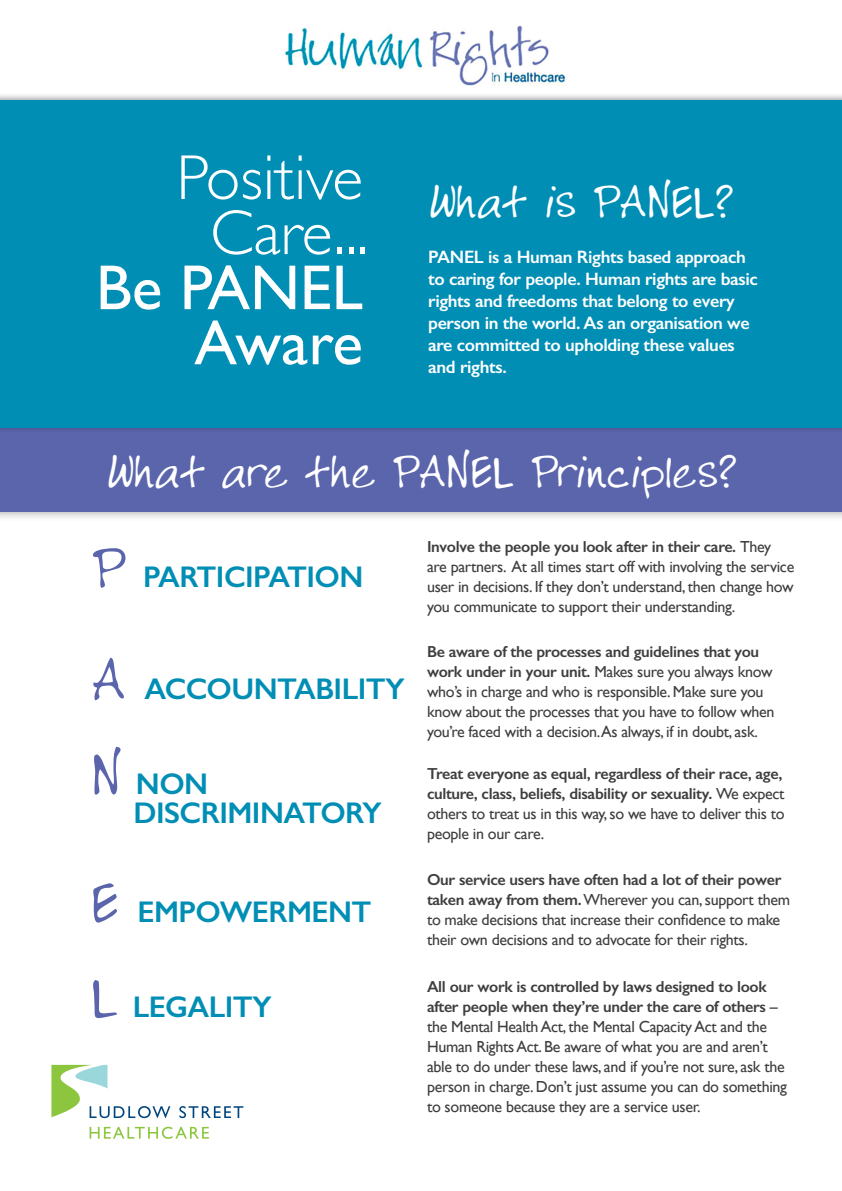
<style>
.page{position:relative;width:842px;height:1191px;background:#fff}
.page>*{position:absolute;margin:0;border:0;box-sizing:border-box;transform-origin:0 0}
.t1{font:300 63.8px/55.1px "Gill Sans";color:#fff;text-align:center}
.t2{font:63.8px "Gill Sans";color:#fff}
.t3{font:48px "Libertys Hand";color:#fff}
.t4{font:600 30px "Gill Sans";letter-spacing:-.02em;color:#008eb5}
.t5{font:600 18px/22px "Gill Sans";letter-spacing:-.02em;color:#fff}
.t6{font:16px/20px "Gill Sans";letter-spacing:-.02em;color:#3e3e3f}
.t7{font:600 16px/20px "Gill Sans";letter-spacing:-.02em;color:#3e3e3f}
.s1{font-family:"Libertys Hand";font-weight:400;font-size:60px;color:#5a65ac}
.s2{font-weight:600}
.s3{font-weight:400}
</style>
<div class="page">
<div style="left:0;top:419px;width:842px;height:103px;background:#231f20;opacity:.4"></div>
<div style="left:0;top:428px;width:842px;height:83px;background:#5a65ac"></div>
<div style="left:0;top:93px;width:842px;height:340px;background:#231f20;opacity:.41"></div>
<div style="left:0;top:100px;width:842px;height:328px;background:#008eb5"></div>
<svg style="left:179px;top:1106px;width:64px;height:12px"></svg>
<svg style="left:90px;top:1126px;width:119px;height:12px"></svg>
<svg style="left:51px;top:1064px;width:119px;height:54px"></svg>
<img style="left:285px;top:25px;width:281px;height:61px">
<p class="t1" style="left:176px;top:148px;width:193px">Positive<br>Care...</p>
<p class="t2" style="left:96px;top:250px;width:269px">Be PANEL</p>
<p class="t2" style="left:194px;top:305px;width:170px">Aware</p>
<p class="t3" style="left:428px;top:162px;width:306px">What is PANEL?</p>
<p class="t5" style="left:428px;top:245px;width:331px">PANEL is a Human Rights based approach to caring for people. Human rights are basic rights and freedoms that belong to every person in the world. As an organisation we are committed to upholding these values and rights.</p>
<p class="t3" style="left:106px;top:433px;width:631px">What are the PANEL Principles?</p>
<p class="t4" style="left:90px;top:559px;width:275px"><span class="s1">P</span> PARTICIPATION</p>
<p class="t4" style="left:90px;top:670px;width:316px"><span class="s1">A</span> ACCOUNTABILITY</p>
<p class="t4" style="left:90px;top:766px;width:120px"><span class="s1">N</span> NON</p>
<p class="t4" style="left:134px;top:795px;width:250px">DISCRIMINATORY</p>
<p class="t4" style="left:90px;top:893px;width:283px"><span class="s1">E</span> EMPOWERMENT</p>
<p class="t4" style="left:90px;top:988px;width:184px"><span class="s1">L</span> LEGALITY</p>
<p class="t6" style="left:427px;top:536px;width:369px"><span class="s2">Involve the people you look after in their care.</span> They are partners. At all times start off with involving the service user in decisions. If they don’t understand, then change how you communicate to support their understanding.</p>
<p class="t6" style="left:427px;top:641px;width:349px"><span class="s2">Be aware of the processes and guidelines that you work under in your unit.</span> Makes sure you always know who’s in charge and who is responsible. Make sure you know about the processes that you have to follow when you’re faced with a decision.As always, if in doubt, ask.</p>
<p class="t7" style="left:427px;top:763px;width:359px">Treat everyone as equal, regardless of their race, age, culture, class, beliefs, disability or sexuality. <span class="s3">We expect others to treat us in this way, so we have to deliver this to people in our care.</span></p>
<p class="t6" style="left:427px;top:869px;width:365px"><span class="s2">Our service users have often had a lot of their power taken away from them.</span> Wherever you can, support them to make decisions that increase their confidence to make their own decisions and to advocate for their rights.</p>
<p class="t6" style="left:427px;top:976px;width:362px"><span class="s2">All our work is controlled by laws designed to look after people when they’re under the care of others</span> – the Mental Health Act, the Mental Capacity Act and the Human Rights Act. Be aware of what you are and aren’t able to do under these laws, and if you’re not sure, ask the person in charge. Don’t just assume you can do something to someone because they are a service user.</p>
</div>
